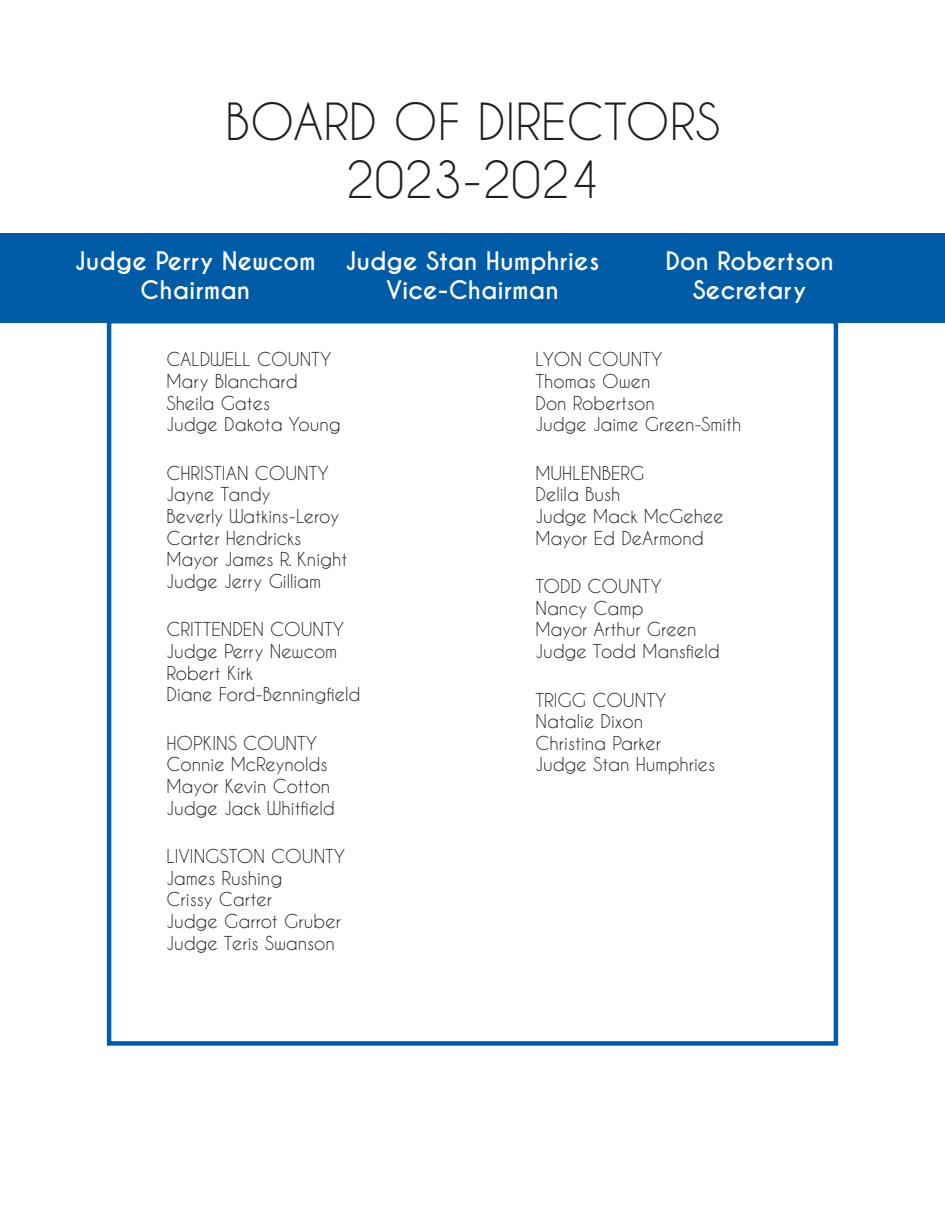
<style>
.page{position:relative;width:945px;height:1215px;background:#fff}
.page>*{position:absolute;margin:0;border:0;box-sizing:border-box;transform-origin:0 0}
.t1{font:48px "Caviar Dreams";color:#231f20}
.t2{font:700 24px "Caviar Dreams";color:#fff}
.No_Spacing{font:18px/21.6px "Caviar Dreams";color:#231f20}
</style>
<div class="page">
<div style="left:0;top:233px;width:945px;height:90px;background:#005ca7"></div>
<div style="left:107px;top:319px;width:731px;height:727px;border:4px solid #005ca7"></div>
<p class="t1" style="left:225px;top:93px;width:496px">BOARD OF DIRECTORS</p>
<p class="t1" style="left:345px;top:151px;width:256px">2023-2024</p>
<p class="t2" style="left:75px;top:246px;width:242px">Judge Perry Newcom</p>
<p class="t2" style="left:140px;top:275px;width:112px">Chairman</p>
<p class="t2" style="left:346px;top:246px;width:255px">Judge Stan Humphries</p>
<p class="t2" style="left:386px;top:275px;width:174px">Vice-Chairman</p>
<p class="t2" style="left:666px;top:246px;width:170px">Don Robertson</p>
<p class="t2" style="left:693px;top:275px;width:115px">Secretary</p>
<p class="No_Spacing" style="left:167px;top:348px;width:176px">CALDWELL COUNTY<br>Mary Blanchard<br>Sheila Gates<br>Judge Dakota Young</p>
<p class="No_Spacing" style="left:167px;top:462px;width:182px">CHRISTIAN COUNTY<br>Jayne Tandy<br>Beverly Watkins-Leroy<br>Carter Hendricks<br>Mayor James R. Knight<br>Judge Jerry Gilliam</p>
<p class="No_Spacing" style="left:167px;top:618px;width:196px">CRITTENDEN COUNTY<br>Judge Perry Newcom<br>Robert Kirk<br>Diane Ford-Benningfield</p>
<p class="No_Spacing" style="left:167px;top:732px;width:170px">HOPKINS COUNTY<br>Connie McReynolds<br>Mayor Kevin Cotton<br>Judge Jack Whitfield</p>
<p class="No_Spacing" style="left:167px;top:845px;width:180px">LIVINGSTON COUNTY<br>James Rushing<br>Crissy Carter<br>Judge Garrot Gruber<br>Judge Teris Swanson</p>
<p class="No_Spacing" style="left:536px;top:348px;width:207px">LYON COUNTY<br>Thomas Owen<br>Don Robertson<br>Judge Jaime Green-Smith</p>
<p class="No_Spacing" style="left:536px;top:462px;width:190px">MUHLENBERG<br>Delila Bush<br>Judge Mack McGehee<br>Mayor Ed DeArmond</p>
<p class="No_Spacing" style="left:536px;top:575px;width:186px">TODD COUNTY<br>Nancy Camp<br>Mayor Arthur Green<br>Judge Todd Mansfield</p>
<p class="No_Spacing" style="left:536px;top:689px;width:181px">TRIGG COUNTY<br>Natalie Dixon<br>Christina Parker<br>Judge Stan Humphries</p>
</div>
